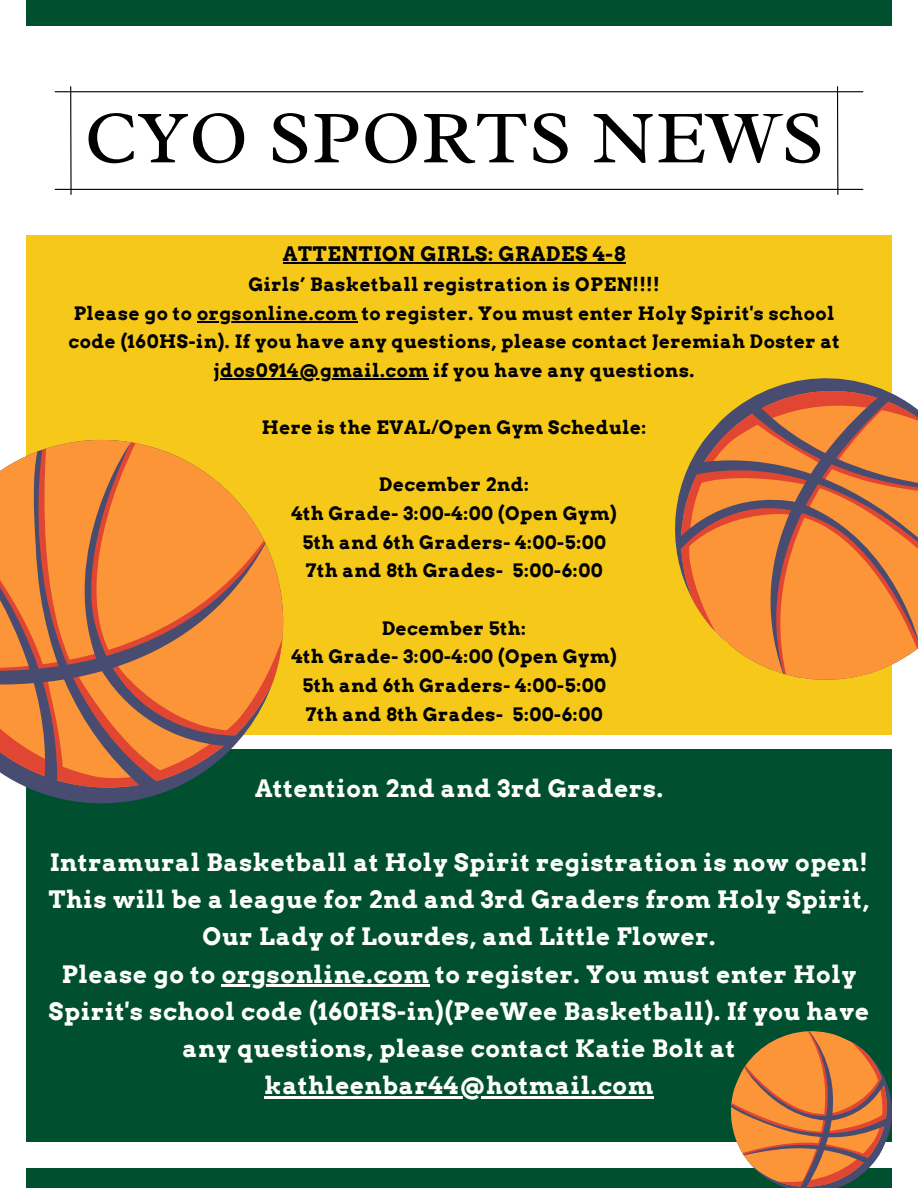
<style>
.page{position:relative;width:918px;height:1188px;background:#fff}
.page>*{position:absolute;margin:0;border:0;box-sizing:border-box;transform-origin:0 0}
.t1{font:76.05px "Radley";letter-spacing:.01em;color:#000}
.t2{font:700 24px/37.2px "Arvo";letter-spacing:.035em;color:#fff;text-align:center}
.t3{font:700 19.95px "Arvo";letter-spacing:.035em;color:#000}
.t4{font:700 18.45px "Arvo";letter-spacing:.035em;color:#000}
</style>
<div class="page">
<div style="left:26px;top:749px;width:865px;height:393px;background:#00502f"></div>
<div style="left:26px;top:236px;width:865px;height:499px;background:#f5c819"></div>
<hr style="left:55px;top:91px;width:808px;height:1px;background:#000">
<hr style="left:55px;top:189px;width:808px;height:1px;background:#000">
<div style="left:26px;top:0;width:865px;height:25px;background:#00502f"></div>
<div style="left:26px;top:1168px;width:865px;height:20px;background:#00502f"></div>
<hr style="left:70px;top:87px;width:2px;height:107px;background:#000">
<hr style="left:837px;top:87px;width:1px;height:107px;background:#000">
<hr style="left:283px;top:262px;width:305px;height:2px;background:#000">
<hr style="left:588px;top:262px;width:38px;height:2px;background:#000">
<hr style="left:197px;top:321px;width:160px;height:2px;background:#000">
<hr style="left:214px;top:378px;width:215px;height:2px;background:#000">
<hr style="left:222px;top:985px;width:208px;height:2px;background:#fff">
<hr style="left:265px;top:1096px;width:389px;height:2px;background:#fff">
<svg style="left:36px;top:791px;width:131px;height:12px;fill:#484c70"></svg>
<svg style="left:266px;top:544px;width:16px;height:155px;fill:#fc9538"></svg>
<svg style="left:0;top:442px;width:266px;height:349px;background:#d8853f"></svg>
<svg style="left:675px;top:331px;width:243px;height:399px"></svg>
<svg style="left:731px;top:1005px;width:161px;height:183px"></svg>
<h1 class="t1" style="left:84px;top:89px;width:741px">CYO SPORTS NEWS</h1>
<p class="t3" style="left:283px;top:242px;width:344px">ATTENTION GIRLS: GRADES 4-8</p>
<p class="t4" style="left:248px;top:273px;width:413px">Girls’ Basketball registration is OPEN!!!!</p>
<p class="t4" style="left:74px;top:302px;width:762px">Please go to orgsonline.com to register. You must enter Holy Spirit's school</p>
<p class="t4" style="left:68px;top:330px;width:773px">code (160HS-in). If you have any questions, please contact Jeremiah Doster at</p>
<p class="t4" style="left:214px;top:359px;width:482px">jdos0914@gmail.com if you have any questions.</p>
<p class="t4" style="left:262px;top:416px;width:386px">Here is the EVAL/Open Gym Schedule:</p>
<p class="t4" style="left:379px;top:474px;width:151px">December 2nd:</p>
<p class="t4" style="left:292px;top:502px;width:327px">4th Grade- 3:00-4:00 (Open Gym)</p>
<p class="t4" style="left:302px;top:531px;width:305px">5th and 6th Graders- 4:00-5:00</p>
<p class="t4" style="left:306px;top:560px;width:298px">7th and 8th Grades- 5:00-6:00</p>
<p class="t4" style="left:382px;top:617px;width:146px">December 5th:</p>
<p class="t4" style="left:292px;top:646px;width:327px">4th Grade- 3:00-4:00 (Open Gym)</p>
<p class="t4" style="left:302px;top:674px;width:305px">5th and 6th Graders- 4:00-5:00</p>
<p class="t4" style="left:306px;top:703px;width:298px">7th and 8th Grades- 5:00-6:00</p>
<p class="t2" style="left:255px;top:770px;width:409px">Attention 2nd and 3rd Graders.</p>
<p class="t2" style="left:49px;top:844px;width:821px">Intramural Basketball at Holy Spirit registration is now open!<br>This will be a league for 2nd and 3rd Graders from Holy Spirit, Our Lady of Lourdes, and Little Flower.<br>Please go to orgsonline.com to register. You must enter Holy</p>
<p class="t2" style="left:49px;top:993px;width:822px">Spirit's school code (160HS-in)(PeeWee Basketball). If you have any questions, please contact Katie Bolt at</p>
<p class="t2" style="left:265px;top:1067px;width:390px">kathleenbar44@hotmail.com</p>
</div>
